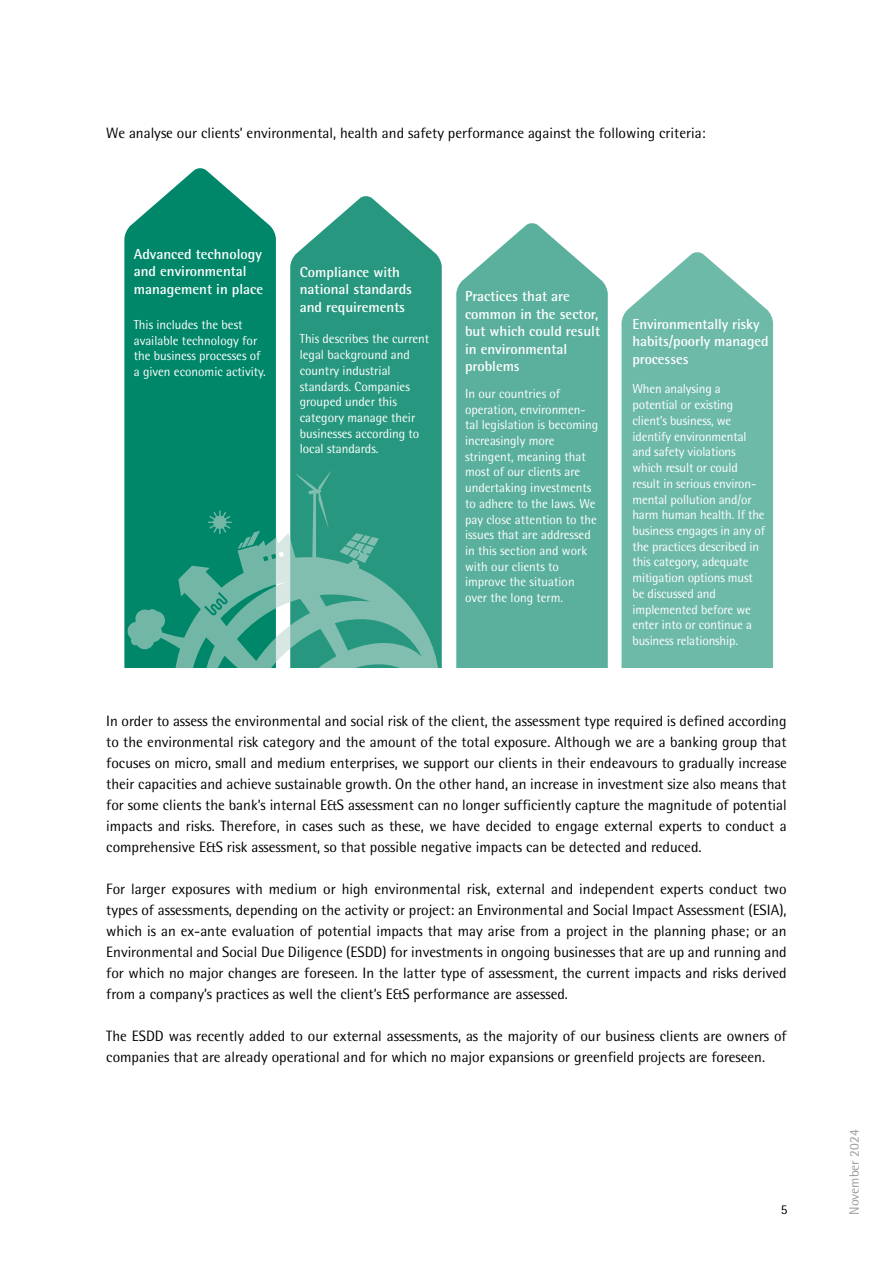
<style>
.page{position:relative;width:893px;height:1263px;background:#fff}
.page>*{position:absolute;margin:0;border:0;box-sizing:border-box;transform-origin:0 0}
.t1{font:15px/21px "Rotis Semi Sans";color:#000;text-align:justify}
.t2{font:700 14.55px/17.4px "Rotis Semi Sans";color:#fff}
.t3{font:13.5px "Rotis Semi Sans";color:#9c9d9d}
.t4{font:13.5px "Rotis Semi Sans";color:#000}
.t5{font:13.05px/15.8px "Rotis Semi Sans";color:#fff}
</style>
<div class="page">
<svg style="left:621px;top:252px;width:152px;height:416px;background:#78bfaf"></svg>
<svg style="left:290px;top:196px;width:152px;height:274px;background:#3fa38d"></svg>
<svg style="left:124px;top:168px;width:152px;height:500px;background:#1a9278"></svg>
<svg style="left:456px;top:223px;width:152px;height:445px;background:#67b6a5"></svg>
<svg style="left:127px;top:470px;width:315px;height:198px;background:#3ca08a"></svg>
<svg style="left:340px;top:533px;width:39px;height:36px"></svg>
<p class="t1" style="left:106px;top:122px;width:601px">We analyse our clients’ environmental, health and safety performance against the following criteria:</p>
<p class="t2" style="left:134px;top:245px;width:131px">Advanced technology and environmental management in place</p>
<p class="t5" style="left:134px;top:316px;width:134px">This includes the best available technology for the business processes of a given economic activity.</p>
<p class="t2" style="left:300px;top:263px;width:114px">Compliance with national standards and requirements</p>
<p class="t5" style="left:300px;top:331px;width:131px">This describes the current legal background and country industrial standards. Companies grouped under this category manage their businesses according to local standards.</p>
<p class="t2" style="left:465px;top:287px;width:137px">Practices that are common in the sector, but which could result in environmental problems</p>
<p class="t5" style="left:465px;top:385px;width:135px">In our countries of operation, environmen&shy;tal legislation is becoming increasingly more stringent, meaning that most of our clients are undertaking investments to adhere to the laws. We pay close attention to the issues that are addressed in this section and work with our clients to improve the situation over the long term.</p>
<p class="t2" style="left:632px;top:315px;width:138px">Environmentally risky habits/poorly managed processes</p>
<p class="t5" style="left:632px;top:381px;width:134px">When analysing a potential or existing client’s business, we identify environmental and safety violations which result or could result in serious environ&shy;mental pollution and/or harm human health. If the business engages in any of the practices described in this category, adequate mitigation options must be discussed and implemented before we enter into or continue a business relationship.</p>
<p class="t1" style="left:106px;top:710px;width:682px">In order to assess the environmental and social risk of the client, the assessment type required is defined according to the environmental risk category and the amount of the total exposure. Although we are a banking group that focuses on micro, small and medium enterprises, we support our clients in their endeavours to gradually increase their capacities and achieve sustainable growth. On the other hand, an increase in investment size also means that for some clients the bank’s internal E&amp;S assessment can no longer sufficiently capture the magnitude of potential impacts and risks. Therefore, in cases such as these, we have decided to engage external experts to conduct a comprehensive E&amp;S risk assessment, so that possible negative impacts can be detected and reduced.</p>
<p class="t1" style="left:106px;top:878px;width:682px">For larger exposures with medium or high environmental risk, external and independent experts conduct two types of assessments, depending on the activity or project: an Environmental and Social Impact Assessment (ESIA), which is an ex-ante evaluation of potential impacts that may arise from a project in the planning phase; or an Environmental and Social Due Diligence (ESDD) for investments in ongoing businesses that are up and running and for which no major changes are foreseen. In the latter type of assessment, the current impacts and risks derived from a company’s practices as well the client’s E&amp;S performance are assessed.</p>
<p class="t1" style="left:106px;top:1025px;width:682px">The ESDD was recently added to our external assessments, as the majority of our business clients are owners of companies that are already operational and for which no major expansions or greenfield projects are foreseen.</p>
<p class="t4" style="left:781px;top:1202px;width:8px">5</p>
<p class="t3" style="left:846px;top:1215px;width:87px;rotate:-90deg">November 2024</p>
</div>
